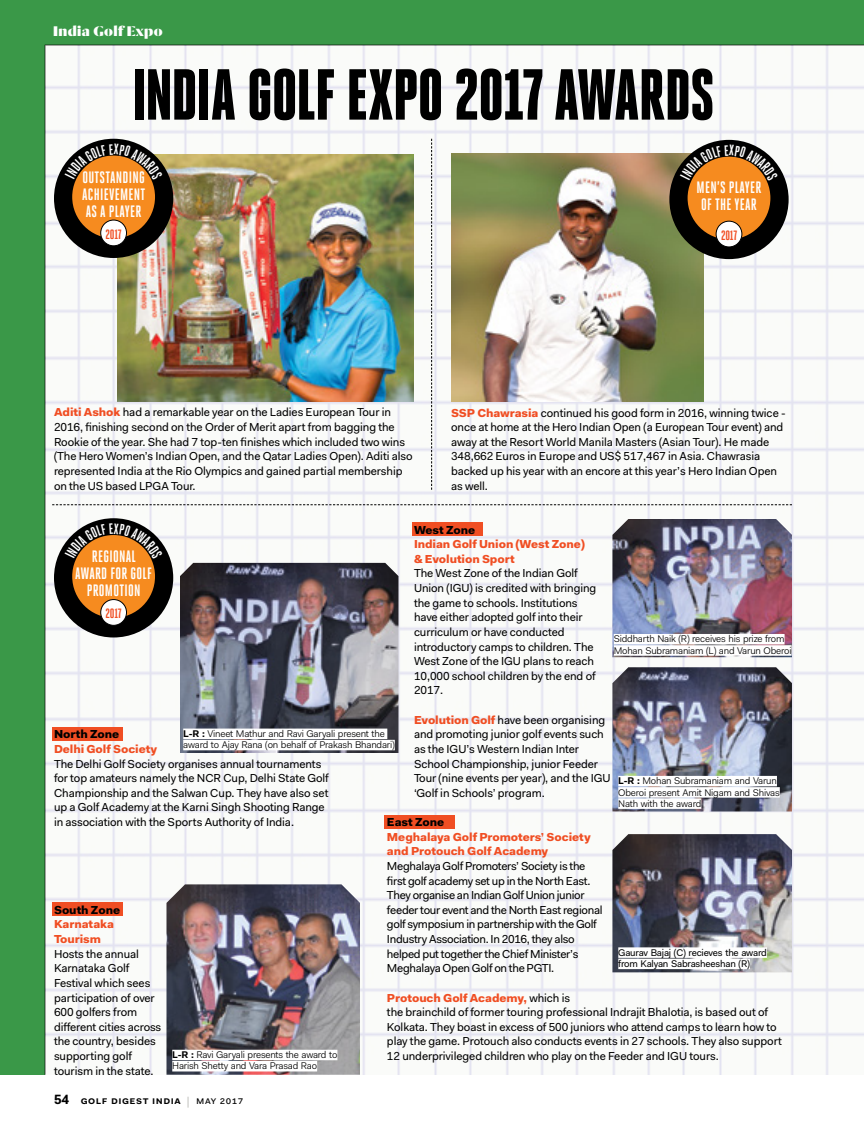
<style>
.page{position:relative;width:864px;height:1134px;background:#fff}
.page>*{position:absolute;margin:0;border:0;box-sizing:border-box;transform-origin:0 0}
.t1{font:900 72px "Heroic Condensed";letter-spacing:-.015em;color:#000}
.t2{font:700 16.5px/16.8px "Heroic Condensed";letter-spacing:.015em;color:#fff;text-align:center}
.t3{font:900 15.3px "Dala Moa";letter-spacing:.025em;color:#fff}
.t4{font:700 13.5px "Heroic Condensed";letter-spacing:-.015em;color:#f04e23}
.t5{font:11.7px/14.5px "Fakt Pro";letter-spacing:-.005em;color:#000}
.t6{font:11.7px/14.5px "Fakt Pro";letter-spacing:-.025em;color:#000}
.t7{font:900 11.7px/14.5px "Fakt Pro";letter-spacing:-.005em;color:#f04e23}
.t8{font:900 11.7px "Fakt Pro";letter-spacing:-.005em;color:#000}
.t9{font:600 10.8px "Fakt Pro";letter-spacing:.05em;color:#000}
.t10{font:9.75px/11.2px "Fakt Pro Blond";letter-spacing:-.02em;color:#000}
.t11{font:9.75px/11.2px "Fakt Pro";letter-spacing:-.02em;color:#000}
.s1{font-weight:900;color:#f04e23}
.s2{font-family:"Fakt Pro";font-weight:700}
.s3{font-weight:700;font-size:13.5px}
.s4{font-weight:300;color:#8a8b82}
.s5{font-weight:400}
</style>
<div class="page">
<div style="left:0;top:0;width:864px;height:1075px;background:#3a9848"></div>
<img style="left:45px;top:45px;width:819px;height:1030px">
<div style="left:384px;top:815px;width:70px;height:14px;background:#f04e23"></div>
<div style="left:412px;top:522px;width:70px;height:14px;background:#f04e23"></div>
<div style="left:52px;top:728px;width:70px;height:13px;background:#f04e23"></div>
<div style="left:52px;top:903px;width:70px;height:13px;background:#f04e23"></div>
<img style="left:180px;top:563px;width:218px;height:190px">
<img style="left:166px;top:884px;width:194px;height:191px">
<img style="left:612px;top:519px;width:180px;height:138px">
<img style="left:612px;top:834px;width:180px;height:138px">
<img style="left:612px;top:667px;width:180px;height:145px">
<img style="left:117px;top:154px;width:297px;height:248px">
<img style="left:451px;top:153px;width:253px;height:249px">
<svg style="left:431px;top:139px;width:1px;height:351px"></svg>
<svg style="left:52px;top:504px;width:740px;height:1px"></svg>
<div style="left:54px;top:518px;width:119px;height:119px;background:#000;border-radius:50%"></div>
<div style="left:72px;top:535px;width:83px;height:83px;background:#f68b1f;border-radius:50%"></div>
<div style="left:101px;top:600px;width:26px;height:25px;background:#fff;border-radius:50%"></div>
<div style="left:100px;top:599px;width:27px;height:27px;border:1px solid #000;border-radius:50%"></div>
<div style="left:54px;top:139px;width:119px;height:119px;background:#000;border-radius:50%"></div>
<div style="left:72px;top:156px;width:83px;height:82px;background:#f68b1f;border-radius:50%"></div>
<div style="left:101px;top:220px;width:26px;height:26px;background:#fff;border-radius:50%"></div>
<div style="left:100px;top:220px;width:27px;height:26px;border:1px solid #000;border-radius:50%"></div>
<div style="left:669px;top:140px;width:120px;height:119px;background:#000;border-radius:50%"></div>
<div style="left:688px;top:157px;width:82px;height:82px;background:#f68b1f;border-radius:50%"></div>
<div style="left:716px;top:221px;width:26px;height:26px;background:#fff;border-radius:50%"></div>
<div style="left:716px;top:221px;width:26px;height:26px;border:1px solid #000;border-radius:50%"></div>
<div style="left:183px;top:729px;width:204px;height:10px;background:#fff"></div>
<div style="left:183px;top:740px;width:212px;height:10px;background:#fff"></div>
<div style="left:172px;top:1050px;width:165px;height:10px;background:#fff"></div>
<div style="left:172px;top:1061px;width:145px;height:10px;background:#fff"></div>
<div style="left:618px;top:947px;width:149px;height:11px;background:#fff"></div>
<div style="left:618px;top:959px;width:132px;height:10px;background:#fff"></div>
<div style="left:618px;top:776px;width:159px;height:10px;background:#fff"></div>
<div style="left:618px;top:787px;width:162px;height:11px;background:#fff"></div>
<div style="left:618px;top:798px;width:83px;height:11px;background:#fff"></div>
<div style="left:614px;top:634px;width:171px;height:10px;background:#fff"></div>
<div style="left:614px;top:645px;width:178px;height:11px;background:#fff"></div>
<svg style="left:65px;top:523px;width:98px;height:36px"></svg>
<svg style="left:65px;top:144px;width:98px;height:36px"></svg>
<svg style="left:680px;top:145px;width:98px;height:36px"></svg>
<h3 class="t3" style="left:53px;top:21px;width:111px">India Golf Expo</h3>
<h1 class="t1" style="left:132px;top:55px;width:584px">INDIA GOLF EXPO 2017 AWARDS</h1>
<h2 class="t2" style="left:82px;top:169px;width:65px;text-align:justify">OUTSTANDING ACHIEVEMENT AS A PLAYER</h2>
<p class="t4" style="left:106px;top:226px;width:18px">2017</p>
<h2 class="t2" style="left:697px;top:179px;width:66px;text-align:left">MEN’S PLAYER<br>OF THE YEAR</h2>
<p class="t4" style="left:721px;top:228px;width:18px">2017</p>
<p class="t5" style="left:54px;top:405px;width:360px"><span class="s1">Aditi Ashok</span> had a remarkable year on the Ladies European Tour in 2016, finishing second on the Order of Merit apart from bagging the Rookie of the year. She had 7 top-ten finishes which included two wins (The Hero Women’s Indian Open, and the Qatar Ladies Open). Aditi also represented India at the Rio Olympics and gained partial membership on the US based LPGA Tour.</p>
<p class="t5" style="left:451px;top:405px;width:336px"><span class="s1">SSP Chawrasia</span> continued his good form in 2016, winning twice - once at home at the Hero Indian Open (a European Tour event) and away at the Resort World Manila Masters (Asian Tour). He made 348,662 Euros in Europe and US$ 517,467 in Asia. Chawrasia backed up his year with an encore at this year’s Hero Indian Open as well.</p>
<p class="t8" style="left:414px;top:522px;width:63px">West Zone</p>
<p class="t7" style="left:414px;top:537px;width:172px">Indian Golf Union (West Zone) &amp; Evolution Sport</p>
<p class="t5" style="left:414px;top:566px;width:184px">The West Zone of the Indian Golf<br>Union (IGU) is credited with bringing the game to schools. Institutions have either adopted golf into their curriculum or have conducted introductory camps to children. The<br>West Zone of the IGU plans to reach<br>10,000 school children by the end of<br>2017.</p>
<p class="t5" style="left:414px;top:712px;width:198px"><span class="s1">Evolution Golf</span> have been organising and promoting junior golf events such as the IGU’s Western Indian Inter School Championship, junior Feeder Tour (nine events per year), and the IGU ‘Golf in Schools’ program.</p>
<h2 class="t2" style="left:75px;top:548px;width:78px">REGIONAL<br>AWARD FOR GOLF<br>PROMOTION</h2>
<p class="t4" style="left:106px;top:606px;width:18px">2017</p>
<p class="t10" style="left:614px;top:633px;width:179px">Siddharth Naik (R) receives his prize from<br>Mohan Subramaniam (L) and Varun Oberoi</p>
<p class="t10" style="left:183px;top:728px;width:213px"><span class="s2">L-R :</span> Vineet Mathur and Ravi Garyali present the award to Ajay Rana (on behalf of Prakash Bhandari)</p>
<p class="t8" style="left:54px;top:727px;width:67px">North Zone</p>
<p class="t7" style="left:54px;top:742px;width:105px">Delhi Golf Society</p>
<p class="t5" style="left:54px;top:756px;width:276px">The Delhi Golf Society organises annual tournaments for top amateurs namely the NCR Cup, Delhi State Golf Championship and the Salwan Cup. They have also set up a Golf Academy at the Karni Singh Shooting Range in association with the Sports Authority of India.</p>
<p class="t10" style="left:618px;top:775px;width:163px"><span class="s2">L-R :</span> Mohan Subramaniam and Varun<br>Oberoi present Amit Nigam and Shivas<br>Nath with the award</p>
<p class="t8" style="left:387px;top:814px;width:59px">East Zone</p>
<p class="t7" style="left:387px;top:829px;width:205px">Meghalaya Golf Promoters’ Society and Protouch Golf Academy</p>
<p class="t6" style="left:387px;top:859px;width:217px">Meghalaya Golf Promoters’ Society is the first golf academy set up in the North East.<br>They organise an Indian Golf Union junior feeder tour event and the North East regional golf symposium in partnership with the Golf Industry Association. In 2016, they also helped put together the Chief Minister’s Meghalaya Open Golf on the PGTI.</p>
<p class="t5" style="left:387px;top:990px;width:397px"><span class="s1">Protouch Golf Academy,</span> which is<br>the brainchild of former touring professional Indrajit Bhalotia, is based out of Kolkata. They boast in excess of 500 juniors who attend camps to learn how to play the game. Protouch also conducts events in 27 schools. They also support 12 underprivileged children who play on the Feeder and IGU tours.</p>
<p class="t8" style="left:54px;top:902px;width:68px">South Zone</p>
<p class="t7" style="left:54px;top:917px;width:62px">Karnataka<br>Tourism</p>
<p class="t5" style="left:54px;top:946px;width:109px">Hosts the annual<br>Karnataka Golf<br>Festival which sees participation of over<br>600 golfers from different cities across the country, besides supporting golf tourism in the state.</p>
<p class="t11" style="left:618px;top:947px;width:150px">Gaurav Bajaj (C) recieves the award from Kalyan Sabrasheeshan (R)</p>
<p class="t10" style="left:172px;top:1049px;width:167px"><span class="s2">L-R :</span> Ravi Garyali presents the award to<br>Harish Shetty and Vara Prasad Rao</p>
<p class="t9" style="left:54px;top:1093px;width:191px"><span class="s3">54</span> golf digest india <span class="s4">|</span> <span class="s5">may 2017</span></p>
</div>
